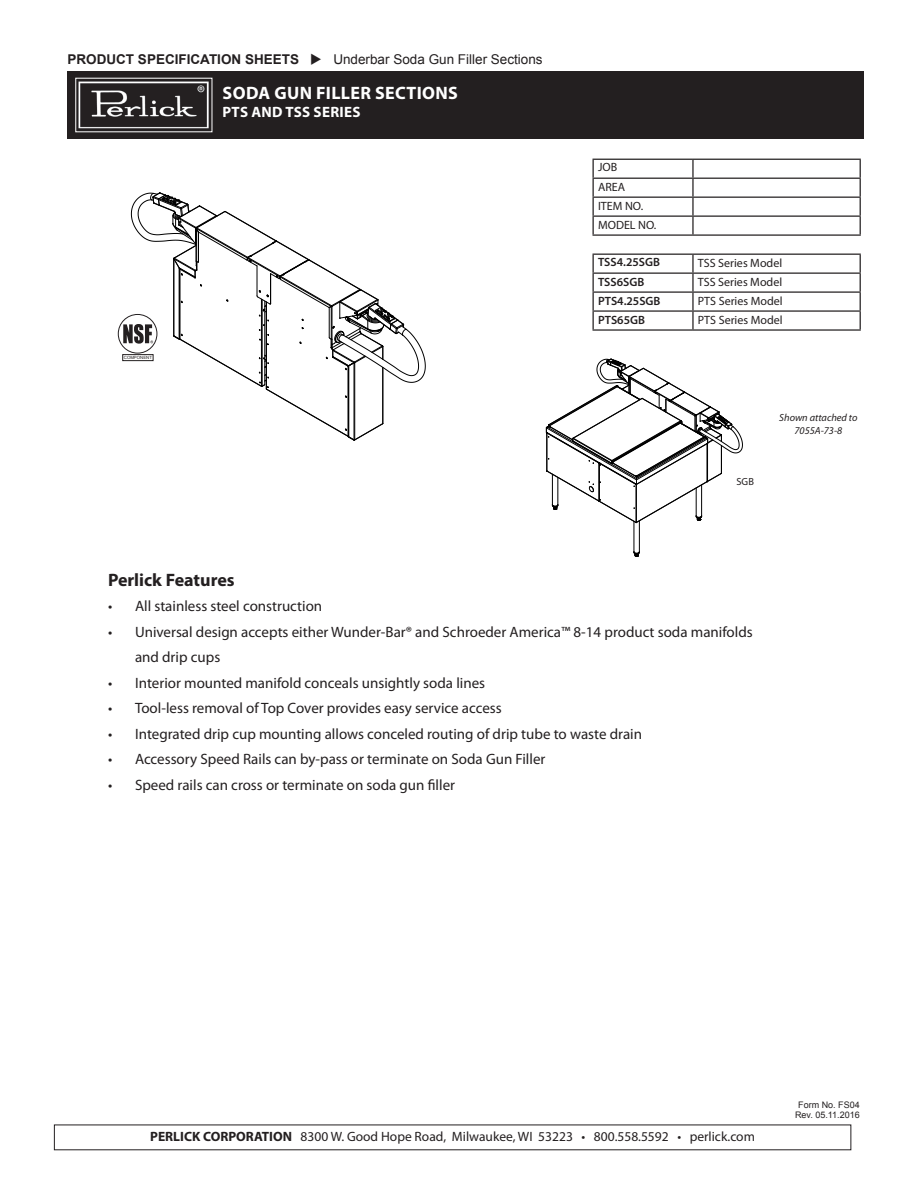
<style>
.page{position:relative;width:918px;height:1188px;background:#fff}
.page>*{position:absolute;margin:0;border:0;box-sizing:border-box;transform-origin:0 0}
.t1{font:700 18px "Myriad Pro";letter-spacing:.02em;color:#fff}
.t2{font:700 18px "Myriad Pro";color:#231f20}
.t3{font:15px/25.5px "Myriad Pro";color:#231f20}
.t4{font:700 15px "Myriad Pro";letter-spacing:.02em;color:#fff}
.t5{font:13.5px "Myriad Pro";color:#231f20}
.t6{font:13.5px "Arial";color:#231f20}
.t7{font:12px "Myriad Pro";color:#231f20}
.t8{font:600 12px "Myriad Pro";color:#231f20}
.t9{font:italic 10.35px/12.5px "Myriad Pro";color:#231f20;text-align:center}
.t10{font:10.35px "Myriad Pro";color:#231f20}
.t11{font:9px "Arial";color:#231f20}
.t12{font:9px "Century Gothic";color:#000}
.t13{font:700 6px "Arial Narrow";letter-spacing:-.01em;color:#000}
.t14{font:4.35px "Arial";color:#231f20}
.s1{font-weight:700}
</style>
<div class="page">
<div style="left:68px;top:71px;width:796px;height:68px;background:#231f20"></div>
<img style="left:78px;top:81px;width:131px;height:48px">
<hr style="left:639px;top:521px;width:1px;height:31px;background:#000">
<hr style="left:634px;top:521px;width:1px;height:31px;background:#000">
<svg style="left:634px;top:552px;width:6px;height:5px"></svg>
<svg style="left:546px;top:359px;width:197px;height:164px"></svg>
<hr style="left:593px;top:159px;width:100px;height:1px;background:#231f20">
<hr style="left:693px;top:159px;width:168px;height:1px;background:#231f20">
<hr style="left:593px;top:178px;width:100px;height:1px;background:#231f20">
<hr style="left:693px;top:178px;width:168px;height:1px;background:#231f20">
<hr style="left:593px;top:197px;width:100px;height:1px;background:#231f20">
<hr style="left:693px;top:197px;width:168px;height:1px;background:#231f20">
<hr style="left:593px;top:216px;width:100px;height:1px;background:#231f20">
<svg style="left:593px;top:160px;width:1px;height:74px"></svg>
<hr style="left:693px;top:216px;width:168px;height:1px;background:#231f20">
<svg style="left:692px;top:160px;width:2px;height:74px"></svg>
<svg style="left:860px;top:160px;width:1px;height:74px"></svg>
<hr style="left:593px;top:234px;width:100px;height:2px;background:#231f20">
<hr style="left:693px;top:234px;width:168px;height:2px;background:#231f20">
<hr style="left:593px;top:254px;width:100px;height:1px;background:#231f20">
<hr style="left:693px;top:254px;width:168px;height:1px;background:#231f20">
<hr style="left:593px;top:273px;width:100px;height:1px;background:#231f20">
<hr style="left:693px;top:273px;width:168px;height:1px;background:#231f20">
<hr style="left:593px;top:291px;width:100px;height:2px;background:#231f20">
<hr style="left:693px;top:291px;width:168px;height:2px;background:#231f20">
<hr style="left:593px;top:310px;width:100px;height:2px;background:#231f20">
<svg style="left:593px;top:255px;width:1px;height:74px"></svg>
<hr style="left:693px;top:310px;width:168px;height:2px;background:#231f20">
<svg style="left:692px;top:255px;width:2px;height:74px"></svg>
<svg style="left:860px;top:255px;width:1px;height:74px"></svg>
<hr style="left:593px;top:329px;width:100px;height:2px;background:#231f20">
<hr style="left:693px;top:329px;width:168px;height:2px;background:#231f20">
<div style="left:118px;top:314px;width:39px;height:39px;border:1px solid #231f20;border-radius:50%"></div>
<div style="left:122px;top:354px;width:31px;height:7px;border:1px solid #231f20"></div>
<svg style="left:123px;top:192px;width:303px;height:249px"></svg>
<p class="t6" style="left:68px;top:51px;width:477px"><span class="s1">PRODUCT SPECIFICATION SHEETS</span> ◆ Underbar Soda Gun Filler Sections</p>
<p class="t1" style="left:223px;top:81px;width:237px">SODA GUN FILLER SECTIONS</p>
<p class="t4" style="left:223px;top:102px;width:139px">PTS AND TSS SERIES</p>
<p class="t14" style="left:124px;top:355px;width:30px">COMPONENT</p>
<p class="t7" style="left:598px;top:159px;width:21px">JOB</p>
<p class="t7" style="left:598px;top:180px;width:29px">AREA</p>
<p class="t7" style="left:598px;top:198px;width:47px">ITEM NO.</p>
<p class="t7" style="left:598px;top:217px;width:60px">MODEL NO.</p>
<p class="t8" style="left:598px;top:254px;width:63px">TSS4.25SGB</p>
<p class="t7" style="left:698px;top:255px;width:86px">TSS Series Model</p>
<p class="t8" style="left:598px;top:274px;width:48px">TSS6SGB</p>
<p class="t7" style="left:698px;top:274px;width:86px">TSS Series Model</p>
<p class="t8" style="left:598px;top:293px;width:64px">PTS4.25SGB</p>
<p class="t7" style="left:698px;top:293px;width:86px">PTS Series Model</p>
<p class="t8" style="left:598px;top:312px;width:48px">PTS65GB</p>
<p class="t7" style="left:698px;top:312px;width:86px">PTS Series Model</p>
<p class="t10" style="left:737px;top:476px;width:19px">SGB</p>
<p class="t9" style="left:779px;top:411px;width:80px">Shown attached to<br>7055A-73-8</p>
<p class="t2" style="left:108px;top:568px;width:128px">Perlick Features</p>
<p class="t3" style="left:108px;top:593px;width:216px">• All stainless steel construction</p>
<p class="t3" style="left:135px;top:619px;width:619px;text-indent:-27px">• Universal design accepts either Wunder-Bar® and Schroeder America™ 8-14 product soda manifolds and drip cups</p>
<p class="t3" style="left:108px;top:670px;width:379px">• Interior mounted manifold conceals unsightly soda lines</p>
<p class="t3" style="left:108px;top:695px;width:395px">• Tool-less removal of Top Cover provides easy service access</p>
<p class="t3" style="left:108px;top:721px;width:536px">• Integrated drip cup mounting allows conceled routing of drip tube to waste drain</p>
<p class="t3" style="left:108px;top:746px;width:439px">• Accessory Speed Rails can by-pass or terminate on Soda Gun Filler</p>
<p class="t3" style="left:108px;top:772px;width:349px">• Speed rails can cross or terminate on soda gun filler</p>
<p class="t12" style="left:484px;top:755px;width:7px">B</p>
<p class="t5" style="left:150px;top:1128px;width:606px"><span class="s1">PERLICK CORPORATION</span> 8300 W. Good Hope Road, Milwaukee, WI 53223 • 800.558.5592 • perlick.com</p>
<p class="t13" style="left:213px;top:1132px;width:14px">QTY.:</p>
<p class="t13" style="left:283px;top:1137px;width:33px">REFERENCE:</p>
<p class="t11" style="left:798px;top:1099px;width:63px">Form No. FS04</p>
<p class="t11" style="left:795px;top:1109px;width:66px">Rev. 05.11.2016</p>
</div>
